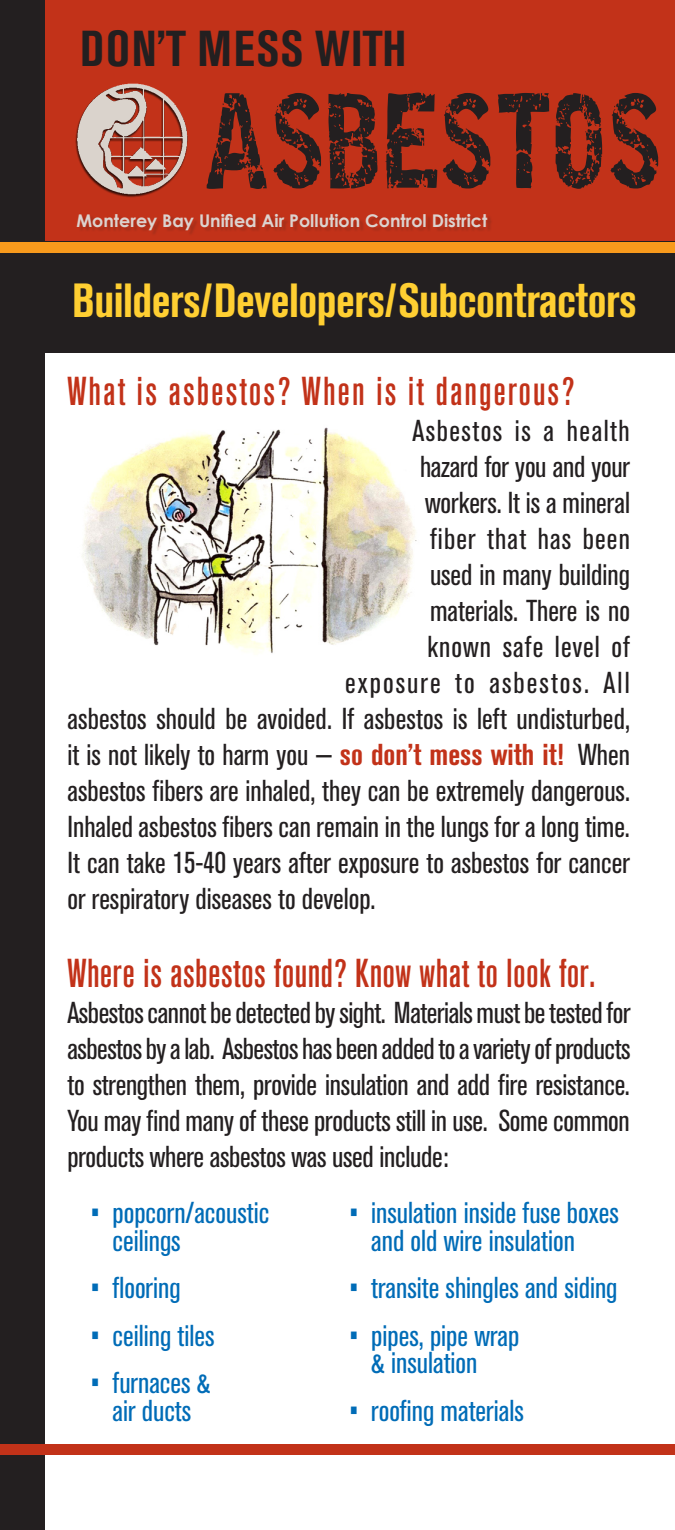
<style>
.page{position:relative;width:675px;height:1530px;background:#fff}
.page>*{position:absolute;margin:0;border:0;box-sizing:border-box;transform-origin:0 0}
.t1{font:95px "Destroy";letter-spacing:.06em;color:#231f20;scale:.65 1}
.t2{font:700 condensed 50px "Akzidenz Grotesk BE";letter-spacing:.03em;color:#231f20}
.t3{font:700 condensed 47.5px "Akzidenz Grotesk BE";letter-spacing:-.01em;color:#ffcf32}
.t4{font:500 condensed 40px "Akzidenz Grotesk BE";letter-spacing:.01em;color:#c23219}
.t5{font:500 condensed 40px "Akzidenz Grotesk BE";letter-spacing:.05em;color:#c23219}
.t6{font:condensed 30px/36px "Akzidenz Grotesk BE";color:#231f20;text-align:justify}
.t7{font:condensed 30px "Akzidenz Grotesk BE";color:#006cb7}
.t8{font:condensed 30px "Akzidenz Grotesk BE";letter-spacing:.035em;color:#231f20}
.t9{font:condensed 30px "Akzidenz Grotesk BE";letter-spacing:.07em;color:#231f20}
.t10{font:condensed 30px "Akzidenz Grotesk BE";letter-spacing:.05em;color:#231f20}
.t11{font:700 17.5px "Century Gothic";color:#dcd3cf}
.s1{font-weight:700;color:#c23219}
</style>
<div class="page">
<img style="left:82px;top:427px;width:335px;height:226px">
<div style="left:0;top:239px;width:675px;height:114px;background:#231f20"></div>
<div style="left:0;top:0;width:675px;height:241px;background:#c23219"></div>
<div style="left:0;top:0;width:45px;height:1530px;background:#231f20"></div>
<div style="left:0;top:242px;width:675px;height:11px;background:#f89a1c"></div>
<div style="left:0;top:1444px;width:675px;height:10px;background:#c23219"></div>
<div style="left:78px;top:215px;width:415px;height:21px;background:#231f20;opacity:.2"></div>
<img style="left:75px;top:83px;width:113px;height:115px">
<p class="t2" style="left:80px;top:21px;width:328px">DON’T MESS WITH</p>
<p class="t1" style="left:207px;top:82px;width:702px">ASBESTOS</p>
<p class="t11" style="left:77px;top:207px;width:412px">Monterey Bay Unified Air Pollution Control District</p>
<p class="t3" style="left:72px;top:274px;width:566px">Builders/Developers/Subcontractors</p>
<p class="t5" style="left:68px;top:369px;width:509px">What is asbestos? When is it dangerous?</p>
<p class="t10" style="left:412px;top:414px;width:219px">Asbestos is a health</p>
<p class="t6" style="left:420px;top:449px;width:211px">hazard for you and your</p>
<p class="t6" style="left:425px;top:485px;width:207px">workers. It is a mineral</p>
<p class="t8" style="left:430px;top:522px;width:201px">fiber that has been</p>
<p class="t6" style="left:430px;top:557px;width:202px">used in many building</p>
<p class="t6" style="left:430px;top:593px;width:202px">materials. There is no</p>
<p class="t8" style="left:428px;top:630px;width:204px">known safe level of</p>
<p class="t9" style="left:345px;top:666px;width:286px">exposure to asbestos. All</p>
<p class="t6" style="left:68px;top:701px;width:564px">asbestos should be avoided. If asbestos is left undisturbed,</p>
<p class="t6" style="left:68px;top:737px;width:564px">it is not likely to harm you — <span class="s1">so don’t mess with it!</span> When</p>
<p class="t6" style="left:68px;top:773px;width:564px">asbestos fibers are inhaled, they can be extremely dangerous.</p>
<p class="t6" style="left:68px;top:809px;width:564px">Inhaled asbestos fibers can remain in the lungs for a long time.</p>
<p class="t6" style="left:68px;top:845px;width:564px">It can take 15-40 years after exposure to asbestos for cancer</p>
<p class="t6" style="left:68px;top:881px;width:310px">or respiratory diseases to develop.</p>
<p class="t4" style="left:68px;top:951px;width:529px">Where is asbestos found? Know what to look for.</p>
<p class="t6" style="left:68px;top:995px;width:565px">Asbestos cannot be detected by sight. Materials must be tested for asbestos by a lab. Asbestos has been added to a variety of products to strengthen them, provide insulation and add fire resistance.<br>You may find many of these products still in use. Some common products where asbestos was used include:</p>
<p class="t7" style="left:90px;top:1196px;width:181px">• popcorn/acoustic</p>
<p class="t7" style="left:112px;top:1223px;width:70px">ceilings</p>
<p class="t7" style="left:90px;top:1271px;width:92px">• flooring</p>
<p class="t7" style="left:90px;top:1318px;width:126px">• ceiling tiles</p>
<p class="t7" style="left:90px;top:1366px;width:122px">• furnaces &amp;</p>
<p class="t7" style="left:112px;top:1393px;width:80px">air ducts</p>
<p class="t7" style="left:349px;top:1196px;width:272px">• insulation inside fuse boxes</p>
<p class="t7" style="left:371px;top:1224px;width:205px">and old wire insulation</p>
<p class="t7" style="left:349px;top:1271px;width:270px">• transite shingles and siding</p>
<p class="t7" style="left:349px;top:1319px;width:172px">• pipes, pipe wrap</p>
<p class="t7" style="left:371px;top:1346px;width:108px">&amp; insulation</p>
<p class="t7" style="left:349px;top:1394px;width:176px">• roofing materials</p>
</div>
